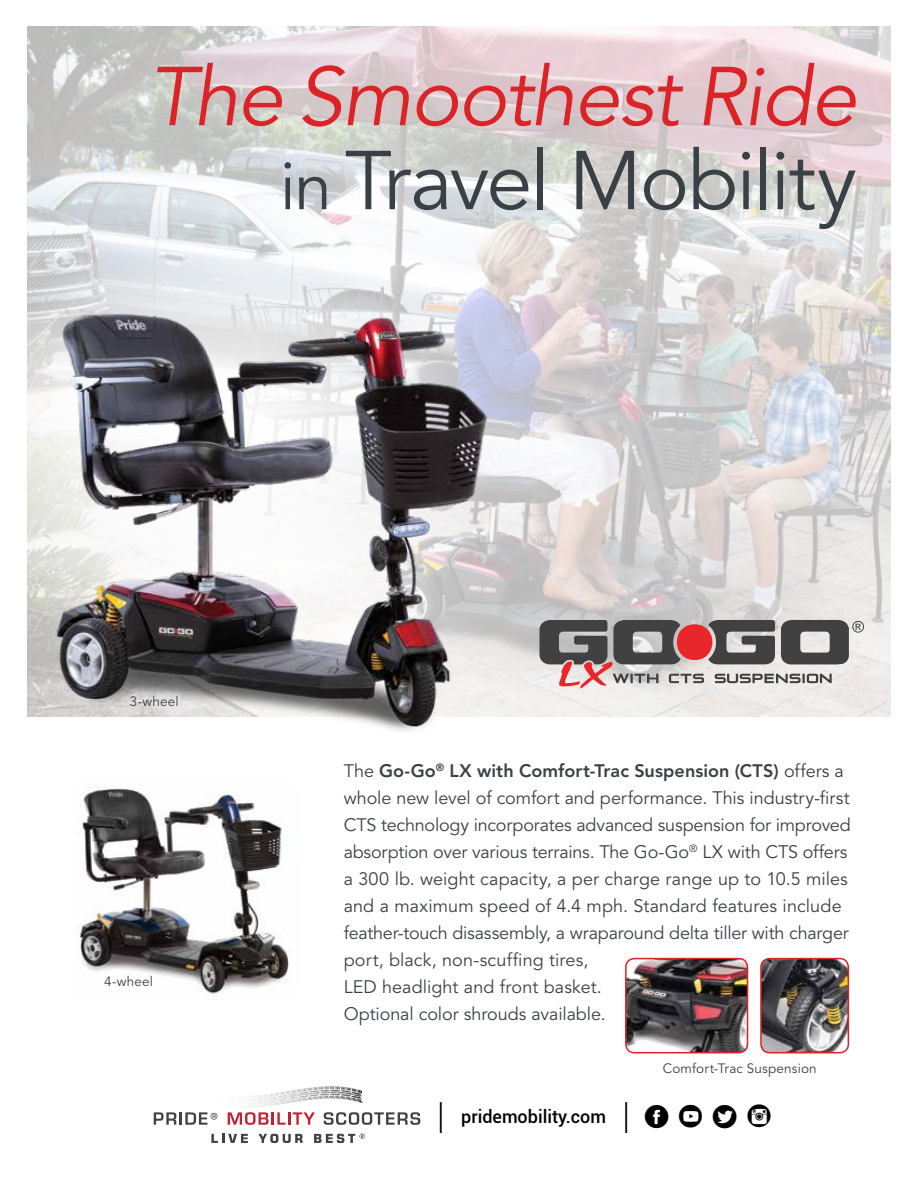
<style>
.page{position:relative;width:918px;height:1188px;background:#fff}
.page>*{position:absolute;margin:0;border:0;box-sizing:border-box;transform-origin:0 0}
.t1{font:italic 82.5px/84px "Avenir LT Std";letter-spacing:-.02em;color:#dc2428;text-align:right}
.t2{font:42px "Social Circles";color:#000}
.t3{font:18px/27px "Avenir LT Std";letter-spacing:-.005em;color:#3a4146}
.t4{font:500 18px "Roboto";color:#000}
.t5{font:13.5px "Avenir LT Std";letter-spacing:.01em;color:#3a4146}
.s1{font-style:normal;font-size:67.5px;color:#3a4146}
.s2{font-style:normal;color:#3a4146}
.s3{font-weight:800}
.s4{font-weight:400;font-size:36px}
</style>
<div class="page">
<img style="left:77px;top:787px;width:213px;height:207px">
<img style="left:27px;top:26px;width:864px;height:690px">
<svg style="left:27px;top:246px;width:467px;height:415px"></svg>
<img style="left:50px;top:287px;width:460px;height:444px">
<svg style="left:154px;top:1112px;width:63px;height:13px"></svg>
<svg style="left:228px;top:1112px;width:87px;height:13px"></svg>
<svg style="left:324px;top:1112px;width:96px;height:13px"></svg>
<svg style="left:211px;top:1134px;width:37px;height:9px"></svg>
<svg style="left:258px;top:1134px;width:45px;height:9px"></svg>
<svg style="left:314px;top:1134px;width:51px;height:9px"></svg>
<svg style="left:321px;top:1086px;width:19px;height:1px"></svg>
<svg style="left:540px;top:620px;width:324px;height:68px;background:#9a8c8c"></svg>
<img style="left:626px;top:959px;width:122px;height:94px">
<div style="left:625px;top:958px;width:123px;height:95px;border:2px solid #dc2428;border-radius:9px"></div>
<img style="left:761px;top:959px;width:87px;height:93px">
<div style="left:760px;top:958px;width:89px;height:95px;border:2px solid #dc2428;border-radius:9px"></div>
<h1 class="t1" style="left:149px;top:57px;width:710px">The Smoothest Ride <span class="s1">in</span> <span class="s2">Travel Mobility</span></h1>
<p class="t5" style="left:130px;top:693px;width:50px">3-wheel</p>
<p class="t5" style="left:104px;top:974px;width:50px">4-wheel</p>
<p class="t3" style="left:344px;top:758px;width:509px">The <span class="s3">Go-Go</span><sup>®</sup> <span class="s3">LX with Comfort-Trac Suspension (CTS)</span> offers a whole new level of comfort and performance. This industry-first CTS technology incorporates advanced suspension for improved absorption over various terrains. The Go-Go<sup>®</sup> LX with CTS offers a 300 lb. weight capacity, a per charge range up to 10.5 miles and a maximum speed of 4.4 mph. Standard features include feather-touch disassembly, a wraparound delta tiller with charger port, black, non-scuffing tires,<br>LED headlight and front basket.<br>Optional color shrouds available.</p>
<p class="t5" style="left:663px;top:1061px;width:156px">Comfort-Trac Suspension</p>
<p class="t4" style="left:439px;top:1104px;width:191px"><span class="s4">|</span> pridemobility.com <span class="s4">|</span></p>
<h2 class="t2" style="left:642px;top:1092px;width:134px">fyti</h2>
</div>
